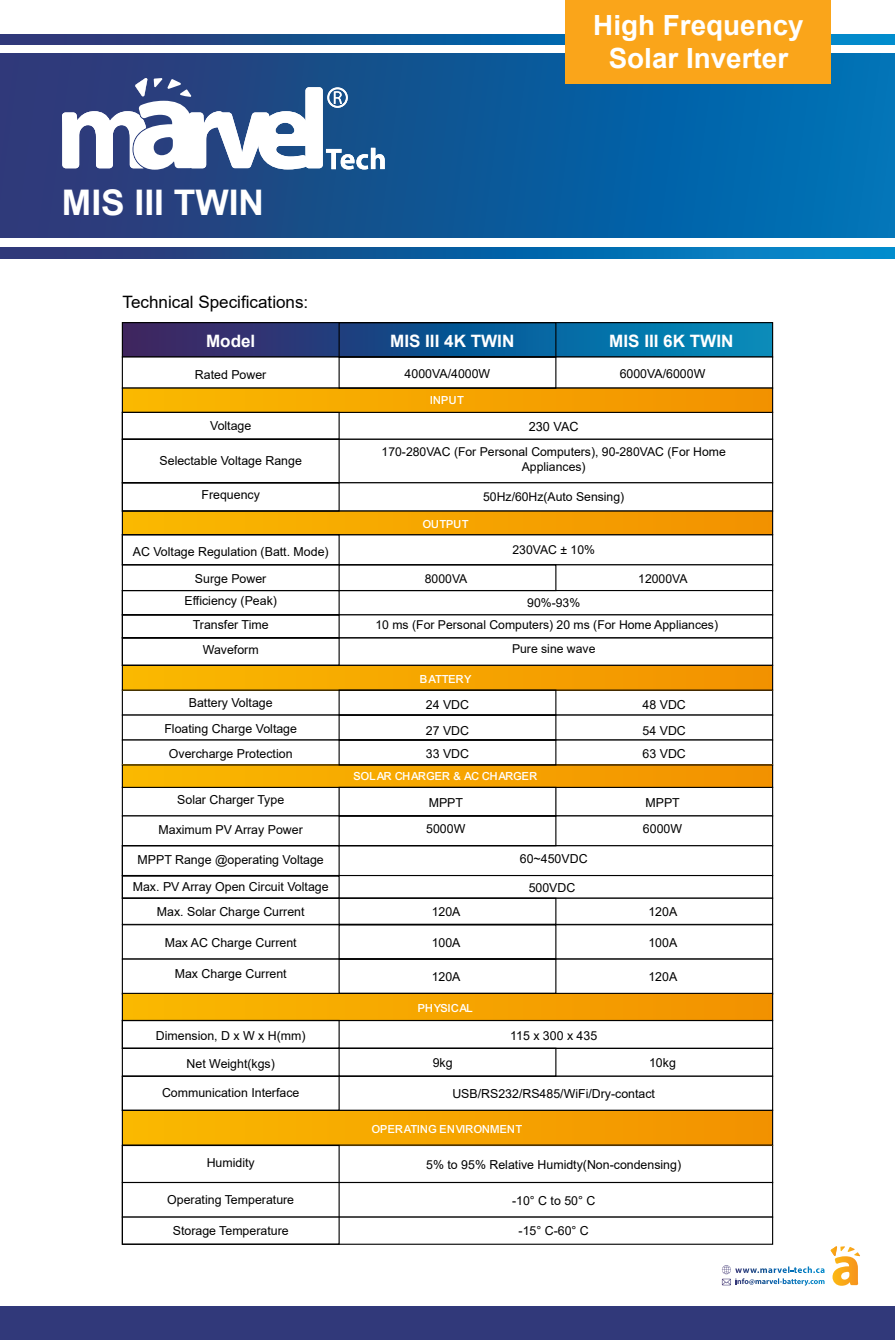
<style>
.page{position:relative;width:895px;height:1340px;background:#fff}
.page>*{position:absolute;margin:0;border:0;box-sizing:border-box;transform-origin:0 0}
.t1{font:700 35.32px "Arial";color:#fff}
.t2{font:700 27.9px/33.3px "Arial";color:#fff;text-align:center}
.t3{font:700 17.1px "Arial";color:#fff}
.t4{font:17.1px "Arial";color:#000}
.t5{font:12.6px "Arial";color:#000}
.t6{font:12.38px/25.7px "Arial";color:#000;text-align:center}
.t7{font:12.15px/14.6px "Arial";color:#000;text-align:center}
.t8{font:11.92px "Arial Mdm";color:#fff}
</style>
<div class="page">
<svg style="left:124px;top:324px;width:646px;height:31px;background:#16558f"></svg>
<div style="left:122px;top:322px;width:650px;height:35px;border:1px solid #000"></div>
<div style="left:122px;top:356px;width:650px;height:32px;background:#fff;border:1px solid #000"></div>
<div style="left:122px;top:438px;width:650px;height:45px;background:#fff;border:1px solid #000"></div>
<div style="left:122px;top:482px;width:650px;height:29px;background:#fff;border:1px solid #000"></div>
<div style="left:122px;top:564px;width:650px;height:27px;background:#fff;border:1px solid #000"></div>
<div style="left:122px;top:590px;width:650px;height:25px;background:#fff;border:1px solid #000"></div>
<div style="left:122px;top:614px;width:650px;height:24px;background:#fff;border:1px solid #000"></div>
<div style="left:122px;top:637px;width:650px;height:29px;background:#fff;border:1px solid #000"></div>
<div style="left:122px;top:739px;width:650px;height:26px;background:#fff;border:1px solid #000"></div>
<div style="left:122px;top:815px;width:650px;height:31px;background:#fff;border:1px solid #000"></div>
<div style="left:122px;top:845px;width:650px;height:31px;background:#fff;border:1px solid #000"></div>
<div style="left:122px;top:874px;width:650px;height:24px;background:#fff;border:1px solid #000"></div>
<div style="left:122px;top:897px;width:650px;height:27px;background:#fff;border:1px solid #000"></div>
<div style="left:122px;top:924px;width:650px;height:35px;background:#fff;border:1px solid #000"></div>
<div style="left:122px;top:958px;width:650px;height:36px;background:#fff"></div>
<div style="left:122px;top:1019px;width:650px;height:29px;background:#fff;border:1px solid #000"></div>
<div style="left:122px;top:1047px;width:650px;height:29px;background:#fff;border:1px solid #000"></div>
<div style="left:122px;top:1075px;width:650px;height:35px;background:#fff;border:1px solid #000"></div>
<div style="left:122px;top:1181px;width:650px;height:36px;background:#fff;border:1px solid #000"></div>
<div style="left:122px;top:1216px;width:650px;height:28px;background:#fff"></div>
<div style="left:122px;top:388px;width:650px;height:24px;background:linear-gradient(to right,#fab900,#f29100)"></div>
<div style="left:122px;top:387px;width:650px;height:26px;border:1px solid #000"></div>
<div style="left:122px;top:511px;width:650px;height:23px;background:linear-gradient(to right,#fab900,#f29100)"></div>
<div style="left:122px;top:510px;width:650px;height:25px;border:1px solid #000"></div>
<div style="left:122px;top:665px;width:650px;height:25px;background:linear-gradient(to right,#fab900,#f29100)"></div>
<div style="left:122px;top:664px;width:650px;height:26px;border:1px solid #000"></div>
<div style="left:122px;top:765px;width:650px;height:22px;background:linear-gradient(to right,#fab900,#f29100)"></div>
<div style="left:122px;top:764px;width:650px;height:24px;border:1px solid #000"></div>
<div style="left:122px;top:993px;width:650px;height:27px;background:linear-gradient(to right,#fab900,#f29100)"></div>
<div style="left:122px;top:992px;width:650px;height:28px;border:1px solid #000"></div>
<div style="left:122px;top:1110px;width:650px;height:34px;background:linear-gradient(to right,#fab900,#f29100)"></div>
<div style="left:122px;top:1109px;width:650px;height:36px;border:1px solid #000"></div>
<div style="left:338px;top:356px;width:218px;height:33px;border:1px solid #000"></div>
<div style="left:338px;top:322px;width:218px;height:35px;border:1px solid #000"></div>
<div style="left:122px;top:412px;width:217px;height:28px;border:1px solid #000"></div>
<div style="left:122px;top:482px;width:217px;height:29px;border:1px solid #000"></div>
<div style="left:122px;top:590px;width:217px;height:25px;border:1px solid #000"></div>
<div style="left:122px;top:614px;width:217px;height:24px;border:1px solid #000"></div>
<div style="left:122px;top:637px;width:217px;height:29px;border:1px solid #000"></div>
<div style="left:122px;top:534px;width:217px;height:31px;border:1px solid #000"></div>
<div style="left:122px;top:438px;width:217px;height:45px;border:1px solid #000"></div>
<div style="left:338px;top:564px;width:218px;height:27px;border:1px solid #000"></div>
<div style="left:338px;top:689px;width:218px;height:26px;border:1px solid #000"></div>
<div style="left:338px;top:714px;width:218px;height:26px;border:1px solid #000"></div>
<div style="left:338px;top:739px;width:218px;height:26px;border:1px solid #000"></div>
<div style="left:338px;top:786px;width:218px;height:30px;border:1px solid #000"></div>
<div style="left:338px;top:815px;width:218px;height:31px;border:1px solid #000"></div>
<div style="left:338px;top:897px;width:218px;height:27px;border:1px solid #000"></div>
<div style="left:122px;top:845px;width:217px;height:31px;border:1px solid #000"></div>
<div style="left:122px;top:875px;width:217px;height:23px;border:1px solid #000"></div>
<div style="left:122px;top:1019px;width:217px;height:29px;border:1px solid #000"></div>
<div style="left:122px;top:1075px;width:217px;height:35px;border:1px solid #000"></div>
<div style="left:122px;top:1144px;width:217px;height:100px;border:1px solid #000"></div>
<div style="left:338px;top:924px;width:218px;height:35px;border:1px solid #000"></div>
<div style="left:338px;top:958px;width:218px;height:35px;border:1px solid #000"></div>
<div style="left:338px;top:1047px;width:218px;height:29px;border:1px solid #000"></div>
<div style="left:0;top:1305px;width:894px;height:34px;background:#31397a"></div>
<div style="left:0;top:53px;width:894px;height:185px;background:linear-gradient(to right,#2e3673,#0074b7)"></div>
<svg style="left:0;top:248px;width:894px;height:10px;background:#115e9f"></svg>
<svg style="left:0;top:34px;width:894px;height:11px;background:#165393"></svg>
<svg style="left:62px;top:78px;width:322px;height:92px"></svg>
<div style="left:565px;top:0;width:265px;height:83px;background:#faa51a"></div>
<svg style="left:830px;top:1246px;width:29px;height:39px"></svg>
<svg style="left:721px;top:1265px;width:103px;height:20px"></svg>
<h2 class="t2" style="left:593px;top:8px;width:212px">High Frequency<br>Solar Inverter</h2>
<h1 class="t1" style="left:62px;top:178px;width:203px">MIS III TWIN</h1>
<h3 class="t4" style="left:122px;top:290px;width:187px">Technical Specifications:</h3>
<h3 class="t3" style="left:206px;top:328px;width:51px">Model</h3>
<p class="t6" style="left:195px;top:361px;width:73px">Rated Power</p>
<h3 class="t3" style="left:390px;top:328px;width:126px">MIS III 4K TWIN</h3>
<h3 class="t3" style="left:609px;top:328px;width:126px">MIS III 6K TWIN</h3>
<p class="t6" style="left:404px;top:361px;width:87px">4000VA/4000W</p>
<p class="t8" style="left:430px;top:393px;width:35px">INPUT</p>
<p class="t6" style="left:619px;top:360px;width:87px">6000VA/6000W</p>
<p class="t6" style="left:210px;top:412px;width:43px">Voltage</p>
<p class="t6" style="left:159px;top:448px;width:144px">Selectable Voltage Range</p>
<p class="t6" style="left:201px;top:482px;width:60px">Frequency</p>
<p class="t5" style="left:528px;top:417px;width:51px">230 VAC</p>
<p class="t7" style="left:381px;top:444px;width:345px">170-280VAC (For Personal Computers), 90-280VAC (For Home<br>Appliances)</p>
<p class="t7" style="left:483px;top:489px;width:142px">50Hz/60Hz(Auto Sensing)</p>
<p class="t8" style="left:423px;top:517px;width:47px">OUTPUT</p>
<p class="t6" style="left:133px;top:538px;width:197px;line-height:26.3px">AC Voltage Regulation (Batt. Mode)<br>Surge Power</p>
<p class="t6" style="left:184px;top:588px;width:94px;line-height:24.5px">Efficiency (Peak)<br>Transfer Time<br>Waveform</p>
<p class="t7" style="left:512px;top:542px;width:84px">230VAC ± 10%</p>
<p class="t7" style="left:424px;top:571px;width:44px">8000VA</p>
<p class="t7" style="left:375px;top:592px;width:344px;line-height:22.1px;text-align:left;text-indent:152px">90%-93%<br>10 ms (For Personal Computers) 20 ms (For Home Appliances)</p>
<p class="t7" style="left:511px;top:641px;width:85px">Pure sine wave</p>
<p class="t7" style="left:638px;top:571px;width:51px">12000VA</p>
<p class="t6" style="left:164px;top:689px;width:134px">Battery Voltage<br>Floating Charge Voltage<br>Overcharge Protection</p>
<p class="t8" style="left:420px;top:672px;width:52px">BATTERY</p>
<p class="t6" style="left:425px;top:692px;width:45px;text-align:left">24 VDC<br>27 VDC</p>
<p class="t6" style="left:425px;top:741px;width:45px">33 VDC</p>
<p class="t8" style="left:353px;top:769px;width:186px">SOLAR CHARGER &amp; AC CHARGER</p>
<p class="t6" style="left:642px;top:692px;width:45px;text-align:left">48 VDC<br>54 VDC</p>
<p class="t6" style="left:642px;top:741px;width:45px">63 VDC</p>
<p class="t6" style="left:177px;top:786px;width:108px">Solar Charger Type</p>
<p class="t6" style="left:428px;top:789px;width:36px">MPPT</p>
<p class="t6" style="left:158px;top:816px;width:146px">Maximum PV Array Power</p>
<p class="t6" style="left:133px;top:846px;width:197px;line-height:26.8px">MPPT Range @operating Voltage<br>Max. PV Array Open Circuit Voltage</p>
<p class="t6" style="left:157px;top:899px;width:149px">Max. Solar Charge Current</p>
<p class="t6" style="left:165px;top:929px;width:133px">Max AC Charge Current</p>
<p class="t6" style="left:175px;top:960px;width:113px">Max Charge Current</p>
<p class="t6" style="left:645px;top:789px;width:36px">MPPT</p>
<p class="t6" style="left:426px;top:816px;width:41px">5000W</p>
<p class="t6" style="left:642px;top:816px;width:41px">6000W</p>
<p class="t6" style="left:519px;top:846px;width:69px">60~450VDC</p>
<p class="t6" style="left:528px;top:874px;width:48px">500VDC</p>
<p class="t6" style="left:431px;top:899px;width:30px">120A</p>
<p class="t6" style="left:648px;top:899px;width:30px">120A</p>
<p class="t6" style="left:431px;top:929px;width:30px">100A</p>
<p class="t6" style="left:648px;top:929px;width:30px">100A</p>
<p class="t6" style="left:431px;top:964px;width:30px">120A</p>
<p class="t6" style="left:648px;top:964px;width:30px">120A</p>
<p class="t8" style="left:418px;top:1001px;width:57px">PHYSICAL</p>
<p class="t6" style="left:156px;top:1022px;width:151px">Dimension, D x W x H(mm)</p>
<p class="t6" style="left:186px;top:1050px;width:90px">Net Weight(kgs)</p>
<p class="t6" style="left:162px;top:1079px;width:139px">Communication Interface</p>
<p class="t6" style="left:206px;top:1149px;width:50px">Humidity</p>
<p class="t6" style="left:167px;top:1186px;width:128px">Operating Temperature</p>
<p class="t6" style="left:173px;top:1217px;width:117px">Storage Temperature</p>
<p class="t6" style="left:510px;top:1022px;width:88px">115 x 300 x 435</p>
<p class="t6" style="left:432px;top:1050px;width:21px">9kg</p>
<p class="t6" style="left:648px;top:1050px;width:28px">10kg</p>
<p class="t6" style="left:452px;top:1080px;width:204px">USB/RS232/RS485/WiFi/Dry-contact</p>
<p class="t8" style="left:372px;top:1122px;width:152px">OPERATING ENVIRONMENT</p>
<p class="t6" style="left:426px;top:1151px;width:256px">5% to 95% Relative Humidty(Non-condensing)</p>
<p class="t6" style="left:511px;top:1187px;width:85px">-10° C to 50° C</p>
<p class="t6" style="left:518px;top:1217px;width:72px">-15° C-60° C</p>
</div>
